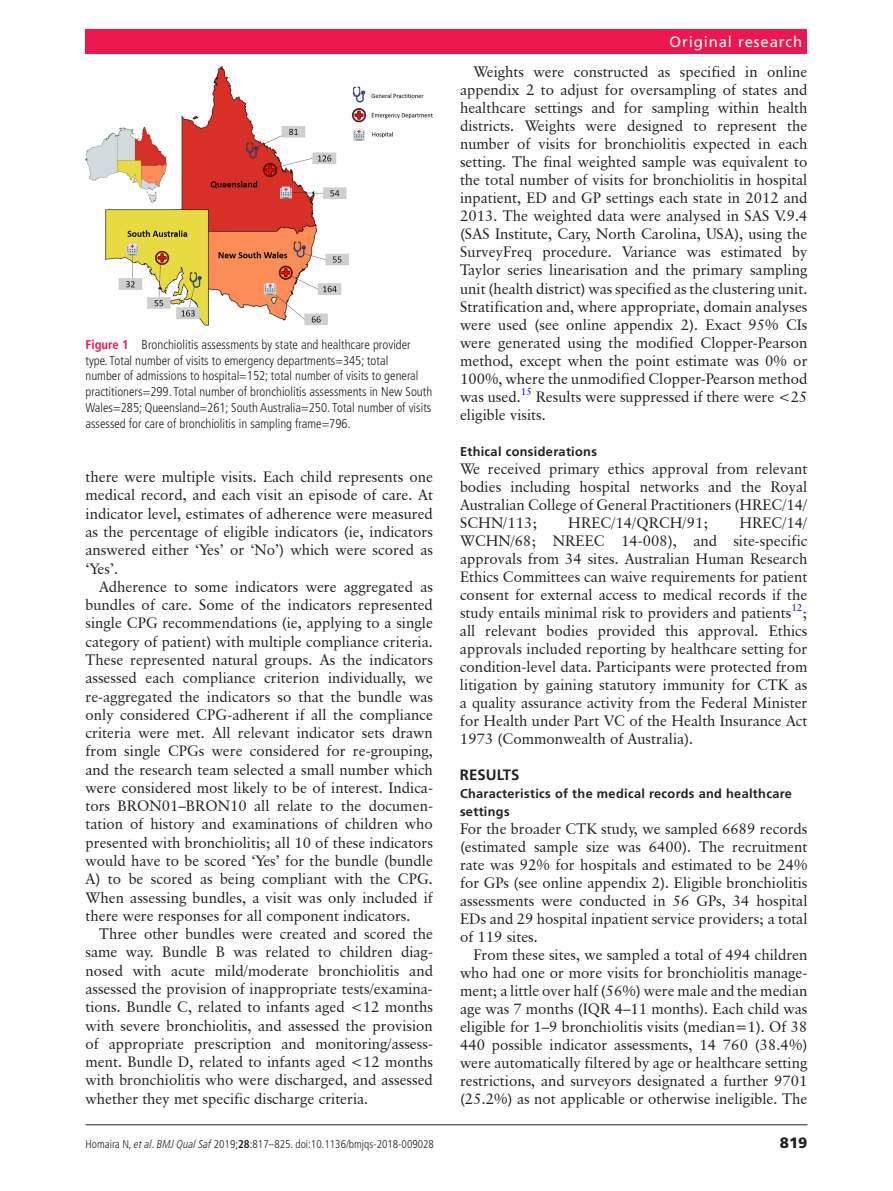
<style>
.page{position:relative;width:893px;height:1191px;background:#fff}
.page>*{position:absolute;margin:0;border:0;box-sizing:border-box;transform-origin:0 0}
.t1{font:15px/18px "Classical Garamond BT";color:#231f20;text-align:justify}
.t2{font:15px "Frutiger LT Std";letter-spacing:.055em;color:#fff}
.t3{font:700 15px "Frutiger LT Std";color:#231f20}
.t4{font:900 15px "Frutiger LT Std";color:#231f20}
.t5{font:300 condensed 12.75px/15.8px "Frutiger LT Pro";color:#231f20}
.t6{font:700 12.75px/18px "Frutiger LT Std";letter-spacing:.025em;color:#231f20}
.t7{font:300 condensed 11.25px "Frutiger LT Pro";color:#231f20}
.t8{font:9.9px "Classical Garamond BT";color:#00f}
.s1{font-weight:700;color:#ed174f}
.s2{font-style:italic}
.s3{font-weight:700}
</style>
<div class="page">
<hr style="left:86px;top:1124px;width:721px;height:1px;background:#231f20">
<div style="left:86px;top:30px;width:721px;height:24px;background:#ed174f"></div>
<img style="left:86px;top:66px;width:347px;height:259px">
<p class="t5" style="left:86px;top:337px;width:348px"><span class="s1">Figure 1</span> Bronchiolitis assessments by state and healthcare provider type. Total number of visits to emergency departments=345; total<br>number of admissions to hospital=152; total number of visits to general practitioners=299. Total number of bronchiolitis assessments in New South Wales=285; Queensland=261; South Australia=250. Total number of visits assessed for care of bronchiolitis in sampling frame=796.</p>
<p class="t1" style="left:86px;top:467px;width:349px">there were multiple visits. Each child represents one medical record, and each visit an episode of care. At indicator level, estimates of adherence were measured as the percentage of eligible indicators (ie, indicators answered either ‘Yes’ or ‘No’) which were scored as ‘Yes’.</p>
<p class="t1" style="left:86px;top:577px;width:349px;text-indent:14px">Adherence to some indicators were aggregated as bundles of care. Some of the indicators represented single CPG recommendations (ie, applying to a single category of patient) with multiple compliance criteria.<br>These represented natural groups. As the indicators assessed each compliance criterion individually, we re-aggregated the indicators so that the bundle was only considered CPG-adherent if all the compliance criteria were met. All relevant indicator sets drawn from single CPGs were considered for re-grouping, and the research team selected a small number which were considered most likely to be of interest. Indica&shy;tors BRON01–BRON10 all relate to the documen&shy;tation of history and examinations of children who presented with bronchiolitis; all 10 of these indicators would have to be scored ‘Yes’ for the bundle (bundle A) to be scored as being compliant with the CPG.<br>When assessing bundles, a visit was only included if there were responses for all component indicators.</p>
<p class="t1" style="left:86px;top:924px;width:349px;text-indent:14px">Three other bundles were created and scored the same way. Bundle B was related to children diag&shy;nosed with acute mild/moderate bronchiolitis and assessed the provision of inappropriate tests/examina&shy;tions. Bundle C, related to infants aged &lt;12 months with severe bronchiolitis, and assessed the provision of appropriate prescription and monitoring/assess&shy;ment. Bundle D, related to infants aged &lt;12 months with bronchiolitis who were discharged, and assessed whether they met specific discharge criteria.</p>
<p class="t2" style="left:670px;top:33px;width:134px">Original research</p>
<p class="t1" style="left:460px;top:63px;width:349px;text-indent:14px">Weights were constructed as specified in online appendix 2 to adjust for oversampling of states and healthcare settings and for sampling within health districts. Weights were designed to represent the number of visits for bronchiolitis expected in each setting. The final weighted sample was equivalent to the total number of visits for bronchiolitis in hospital inpatient, ED and GP settings each state in 2012 and 2013. The weighted data were analysed in SAS V.9.4 (SAS Institute, Cary, North Carolina, USA), using the SurveyFreq procedure. Variance was estimated by Taylor series linearisation and the primary sampling unit (health district) was specified as the clustering unit.<br>Stratification and, where appropriate, domain analyses were used (see online appendix 2). Exact 95% CIs were generated using the modified Clopper-Pearson method, except when the point estimate was 0% or 100%, where the unmodified Clopper-Pearson method was used.<sup>15</sup> Results were suppressed if there were &lt;25 eligible visits.</p>
<p class="t6" style="left:460px;top:442px;width:139px">Ethical considerations</p>
<p class="t1" style="left:460px;top:459px;width:349px">We received primary ethics approval from relevant bodies including hospital networks and the Royal Australian College of General Practitioners (HREC/14/ SCHN/113;</p>
<p class="t1" style="left:460px;top:513px;width:349px;text-indent:279px">HREC/14/ WCHN/68; NREEC 14-008), and site-specific approvals from 34 sites. Australian Human Research Ethics Committees can waive requirements for patient consent for external access to medical records if the study entails minimal risk to providers and patients</p>
<p class="t1" style="left:568px;top:513px;width:142px">HREC/14/QRCH/91;</p>
<p class="t8" style="left:791px;top:601px;width:13px">12</p>
<p class="t1" style="left:460px;top:603px;width:349px;text-indent:342px">; all relevant bodies provided this approval. Ethics approvals included reporting by healthcare setting for condition-level data. Participants were protected from litigation by gaining statutory immunity for CTK as a quality assurance activity from the Federal Minister for Health under Part VC of the Health Insurance Act 1973 (Commonwealth of Australia).</p>
<p class="t3" style="left:460px;top:766px;width:61px">Results</p>
<p class="t6" style="left:460px;top:784px;width:333px">Characteristics of the medical records and healthcare settings</p>
<p class="t1" style="left:460px;top:819px;width:349px">For the broader CTK study, we sampled 6689 records (estimated sample size was 6400). The recruitment rate was 92% for hospitals and estimated to be 24% for GPs (see online appendix 2). Eligible bronchiolitis assessments were conducted in 56 GPs, 34 hospital EDs and 29 hospital inpatient service providers; a total of 119 sites.</p>
<p class="t1" style="left:460px;top:945px;width:349px;text-indent:14px">From these sites, we sampled a total of 494 children who had one or more visits for bronchiolitis manage&shy;ment; a little over half (56%) were male and the median age was 7 months (IQR 4–11 months). Each child was eligible for 1–9 bronchiolitis visits (median=1). Of 38<br>440 possible indicator assessments, 14 760 (38.4%) were automatically filtered by age or healthcare setting restrictions, and surveyors designated a further 9701 (25.2%) as not applicable or otherwise ineligible. The</p>
<p class="t7" style="left:86px;top:1137px;width:350px">Homaira N, <span class="s2">et al</span>. <span class="s2">BMJ Qual Saf</span> 2019;<span class="s3">28</span>:817–825. doi:10.1136/bmjqs-2018-009028</p>
<p class="t4" style="left:780px;top:1133px;width:29px">819</p>
</div>
